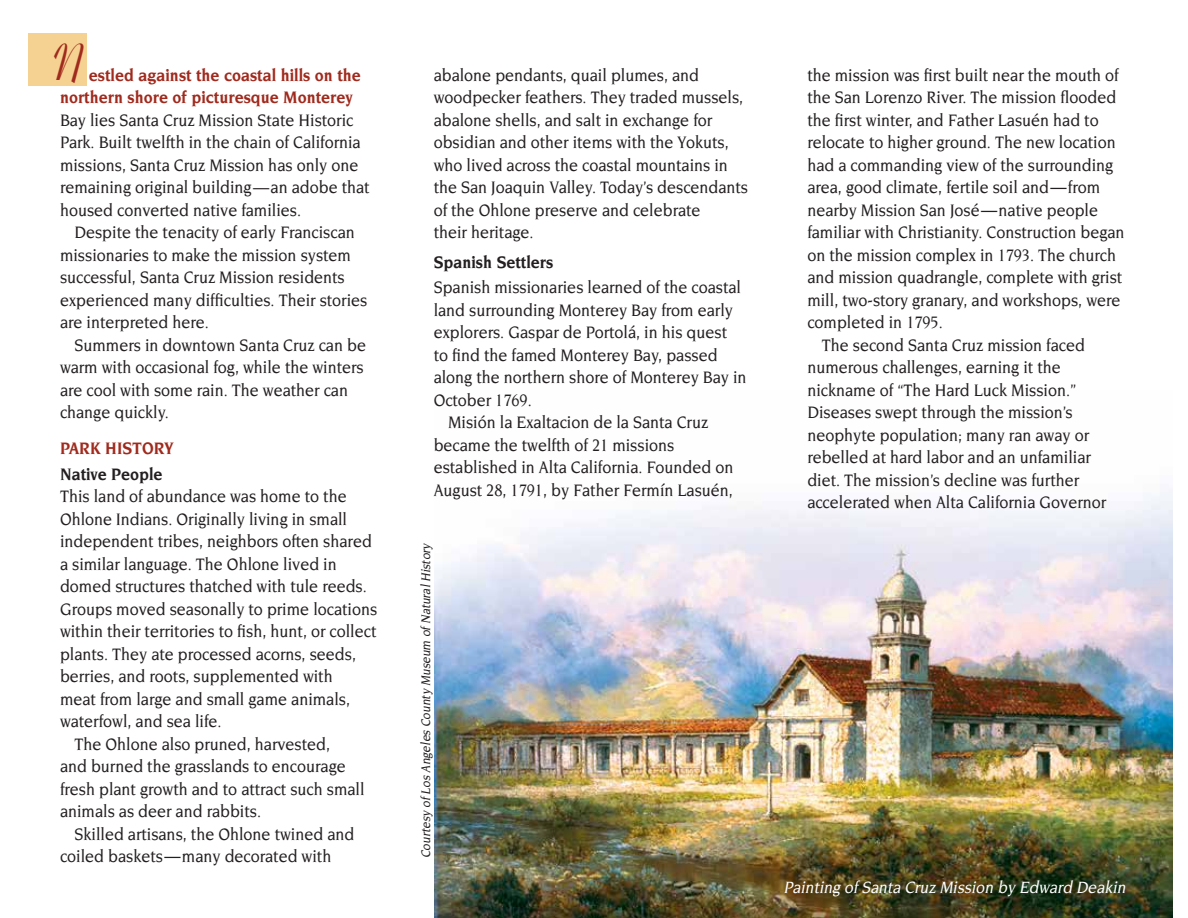
<style>
.page{position:relative;width:1188px;height:918px;background:#fff}
.page>*{position:absolute;margin:0;border:0;box-sizing:border-box;transform-origin:0 0}
.t1{font:700 51px "Ribbon 131 BT";color:#a02a1d;scale:.9 1}
.t2{font:500 18px/22.5px "Novarese";color:#231f20;scale:.9 1}
.t3{font:700 18px "Novarese";color:#231f20;scale:.9 1}
.t4{font:700 18px "Novarese";color:#a02a1d;scale:.9 1}
.t5{font:italic 500 17.7px "Novarese";color:#fff;scale:.9 1}
.t6{font:italic 500 13.5px "Novarese";color:#231f20;scale:.9 1}
.s1{font-weight:700;color:#a02a1d}
.s2{font-family:"Stone Informal Std"}
</style>
<div class="page">
<img style="left:435px;top:490px;width:738px;height:428px">
<div style="left:28px;top:33px;width:59px;height:52px;background:#f5d291"></div>
<p class="t1" style="left:55px;top:33px;width:35px">N</p>
<p class="t2" style="left:60px;top:64px;width:346px;text-indent:29px"><span class="s1">estled against the coastal hills on the northern shore of picturesque Monterey </span>Bay lies Santa Cruz Mission State Historic Park. Built twelfth in the chain of California missions, Santa Cruz Mission has only one remaining original building <span class="s2">—</span> an adobe that housed converted native families.</p>
<p class="t2" style="left:60px;top:221px;width:343px;text-indent:14px">Despite the tenacity of early Franciscan missionaries to make the mission system successful, Santa Cruz Mission residents experienced many difficulties. Their stories are interpreted here.</p>
<p class="t2" style="left:60px;top:334px;width:342px;text-indent:14px">Summers in downtown Santa Cruz can be warm with occasional fog, while the winters are cool with some rain. The weather can change quickly.</p>
<h2 class="t4" style="left:60px;top:438px;width:128px">PARK HISTORY</h2>
<h3 class="t3" style="left:60px;top:464px;width:116px">Native People</h3>
<p class="t2" style="left:60px;top:485px;width:354px">This land of abundance was home to the Ohlone Indians. Originally living in small independent tribes, neighbors often shared a similar language. The Ohlone lived in domed structures thatched with tule reeds.<br>Groups moved seasonally to prime locations within their territories to fish, hunt, or collect plants. They ate processed acorns, seeds, berries, and roots, supplemented with<br>meat from large and small game animals, waterfowl, and sea life.</p>
<p class="t2" style="left:60px;top:733px;width:340px;text-indent:14px">The Ohlone also pruned, harvested,<br>and burned the grasslands to encourage fresh plant growth and to attract such small animals as deer and rabbits.</p>
<p class="t2" style="left:60px;top:823px;width:329px;text-indent:14px">Skilled artisans, the Ohlone twined and coiled baskets — many decorated with</p>
<p class="t2" style="left:434px;top:64px;width:351px">abalone pendants, quail plumes, and woodpecker feathers. They traded mussels, abalone shells, and salt in exchange for obsidian and other items with the Yokuts, who lived across the coastal mountains in the San Joaquin Valley. Today’s descendants of the Ohlone preserve and celebrate<br>their heritage.</p>
<h3 class="t3" style="left:434px;top:252px;width:135px">Spanish Settlers</h3>
<p class="t2" style="left:434px;top:276px;width:349px">Spanish missionaries learned of the coastal land surrounding Monterey Bay from early explorers. Gaspar de Portolá, in his quest<br>to find the famed Monterey Bay, passed along the northern shore of Monterey Bay in October 1769.</p>
<p class="t2" style="left:434px;top:411px;width:335px;text-indent:14px">Misión la Exaltacion de la Santa Cruz became the twelfth of 21 missions established in Alta California. Founded on August 28, 1791, by Father Fermín Lasuén,</p>
<p class="t6" style="left:418px;top:858px;width:354px;rotate:-90deg">Courtesy ofLos Angeles County Museum ofNaturalHistory</p>
<p class="t2" style="left:807px;top:64px;width:354px">the mission was first built near the mouth of the San Lorenzo River. The mission flooded the first winter, and Father Lasuén had to relocate to higher ground. The new location had a commanding view of the surrounding area, good climate, fertile soil and — from nearby Mission San José — native people familiar with Christianity. Construction began on the mission complex in 1793. The church and mission quadrangle, complete with grist mill, two-story granary, and workshops, were completed in 1795.</p>
<p class="t2" style="left:807px;top:334px;width:334px;text-indent:14px">The second Santa Cruz mission faced numerous challenges, earning it the nickname of “The Hard Luck Mission.” Diseases swept through the mission’s neophyte population; many ran away or rebelled at hard labor and an unfamiliar diet. The mission’s decline was further accelerated when Alta California Governor</p>
<p class="t5" style="left:784px;top:878px;width:385px">Painting of Santa Cruz Mission by Edward Deakin</p>
</div>
